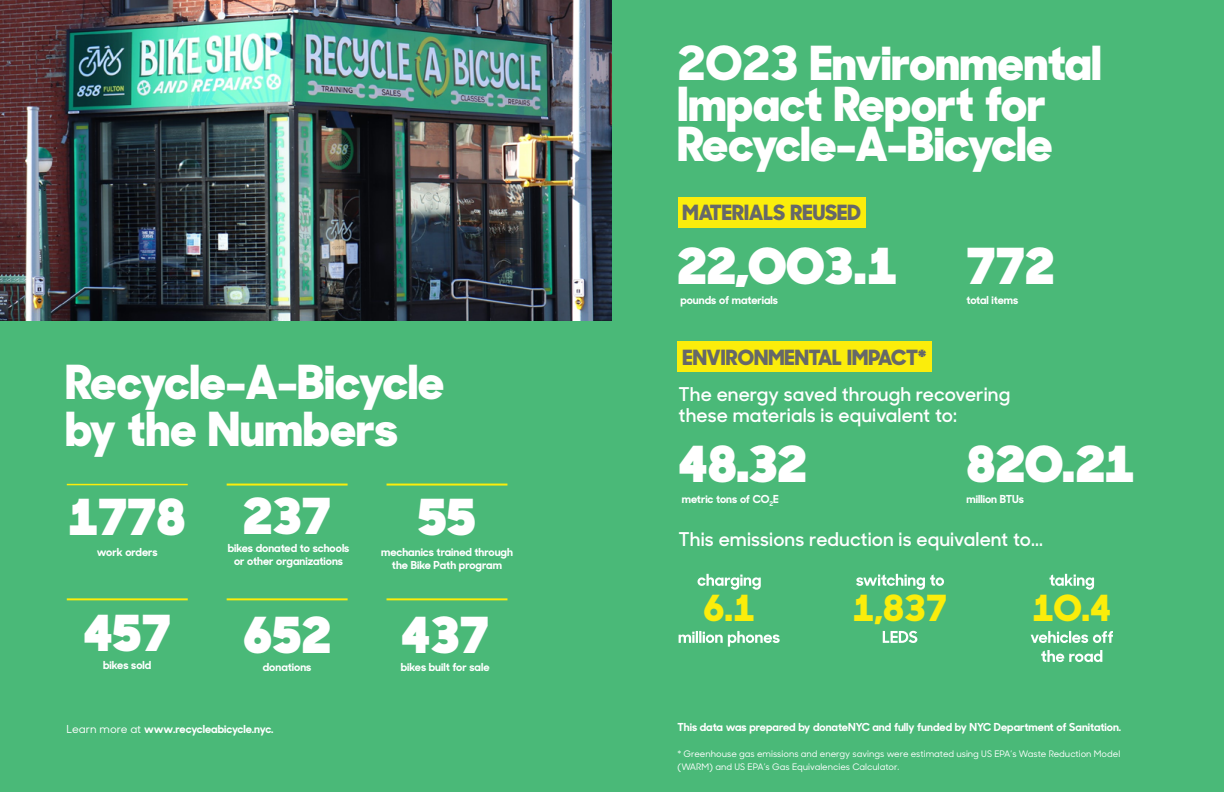
<style>
.page{position:relative;width:1224px;height:792px;background:#fff}
.page>*{position:absolute;margin:0;border:0;box-sizing:border-box;transform-origin:0 0}
.t1{font:900 49.7px "Bike Sans";color:#fff}
.t2{font:800 47px/40.4px "Bike Sans";color:#fff}
.t3{font:800 36px "Bike Sans";color:#fbed0b}
.t4{font:800 21px "Bike Sans";letter-spacing:.005em;color:#666869}
.t5{font:600 19px/21px "Bike Sans";letter-spacing:.005em;color:#fff}
.t6{font:700 11px/12.9px "Bike Sans";color:#fff;text-align:center}
.t7{font:500 9px/12.9px "Bike Sans";color:#fff}
.s1{font-weight:500}
</style>
<div class="page">
<div style="left:0;top:0;width:612px;height:792px;background:#4ab978"></div>
<img style="left:0;top:0;width:612px;height:320px">
<hr style="left:387px;top:484px;width:120px;height:2px;background:#fbed0b">
<hr style="left:67px;top:484px;width:121px;height:1px;background:#fbed0b">
<hr style="left:387px;top:598px;width:120px;height:2px;background:#fbed0b">
<hr style="left:67px;top:598px;width:121px;height:2px;background:#fbed0b">
<hr style="left:227px;top:598px;width:121px;height:2px;background:#fbed0b">
<hr style="left:227px;top:484px;width:121px;height:2px;background:#fbed0b">
<div style="left:612px;top:0;width:612px;height:792px;background:#4ab978"></div>
<div style="left:678px;top:197px;width:187px;height:31px;background:#fbed0b"></div>
<div style="left:678px;top:342px;width:254px;height:30px;background:#fbed0b"></div>
<svg style="left:1041px;top:650px;width:61px;height:12px"></svg>
<svg style="left:1031px;top:631px;width:82px;height:12px"></svg>
<svg style="left:1050px;top:574px;width:44px;height:16px"></svg>
<svg style="left:679px;top:631px;width:101px;height:16px"></svg>
<svg style="left:698px;top:574px;width:63px;height:16px"></svg>
<svg style="left:883px;top:631px;width:34px;height:12px"></svg>
<svg style="left:856px;top:574px;width:88px;height:16px"></svg>
<h2 class="t2" style="left:66px;top:355px;width:380px;line-height:48px">Recycle-A-Bicycle by the Numbers</h2>
<h1 class="t1" style="left:69px;top:481px;width:118px">1778</h1>
<h1 class="t1" style="left:243px;top:480px;width:89px">237</h1>
<h1 class="t1" style="left:418px;top:481px;width:60px">55</h1>
<p class="t6" style="left:97px;top:545px;width:62px">work orders</p>
<p class="t6" style="left:228px;top:541px;width:123px">bikes donated to schools or other organizations</p>
<p class="t6" style="left:381px;top:545px;width:133px">mechanics trained through the Bike Path program</p>
<h1 class="t1" style="left:83px;top:596px;width:89px">457</h1>
<h1 class="t1" style="left:243px;top:598px;width:89px">652</h1>
<h1 class="t1" style="left:401px;top:598px;width:89px">437</h1>
<p class="t6" style="left:103px;top:658px;width:50px">bikes sold</p>
<p class="t6" style="left:263px;top:660px;width:50px">donations</p>
<p class="t6" style="left:401px;top:660px;width:90px">bikes built for sale</p>
<p class="t6" style="left:67px;top:722px;width:209px"><span class="s1">Learn more at</span> www.recycleabicycle.nyc.</p>
<h2 class="t2" style="left:678px;top:41px;width:425px">2023 Environmental<br>Impact Report for<br>Recycle-A-Bicycle</h2>
<h3 class="t4" style="left:683px;top:197px;width:180px">MATERIALS REUSED</h3>
<h1 class="t1" style="left:677px;top:229px;width:221px">22,003.1</h1>
<h1 class="t1" style="left:967px;top:229px;width:89px">772</h1>
<p class="t6" style="left:680px;top:293px;width:99px">pounds of materials</p>
<p class="t6" style="left:967px;top:293px;width:53px">total items</p>
<h3 class="t4" style="left:683px;top:342px;width:245px">ENVIRONMENTAL IMPACT*</h3>
<h3 class="t5" style="left:679px;top:383px;width:333px">The energy saved through recovering these materials is equivalent to:</h3>
<h1 class="t1" style="left:679px;top:428px;width:130px">48.32</h1>
<h1 class="t1" style="left:967px;top:428px;width:169px">820.21</h1>
<p class="t6" style="left:682px;top:492px;width:99px">metric tons of CO<sub>2</sub>E</p>
<p class="t6" style="left:967px;top:492px;width:59px">million BTUs</p>
<h3 class="t5" style="left:679px;top:527px;width:366px">This emissions reduction is equivalent to...</h3>
<h3 class="t3" style="left:703px;top:582px;width:53px">6.1</h3>
<h3 class="t3" style="left:853px;top:582px;width:96px">1,837</h3>
<h3 class="t3" style="left:1032px;top:582px;width:80px">10.4</h3>
<p class="t6" style="left:677px;top:720px;width:445px">This data was prepared by donateNYC and fully funded by NYC Department of Sanitation.</p>
<p class="t7" style="left:677px;top:747px;width:444px">* Greenhouse gas emissions and energy savings were estimated using US EPA’s Waste Reduction Model (WARM) and US EPA’s Gas Equivalencies Calculator.</p>
</div>
